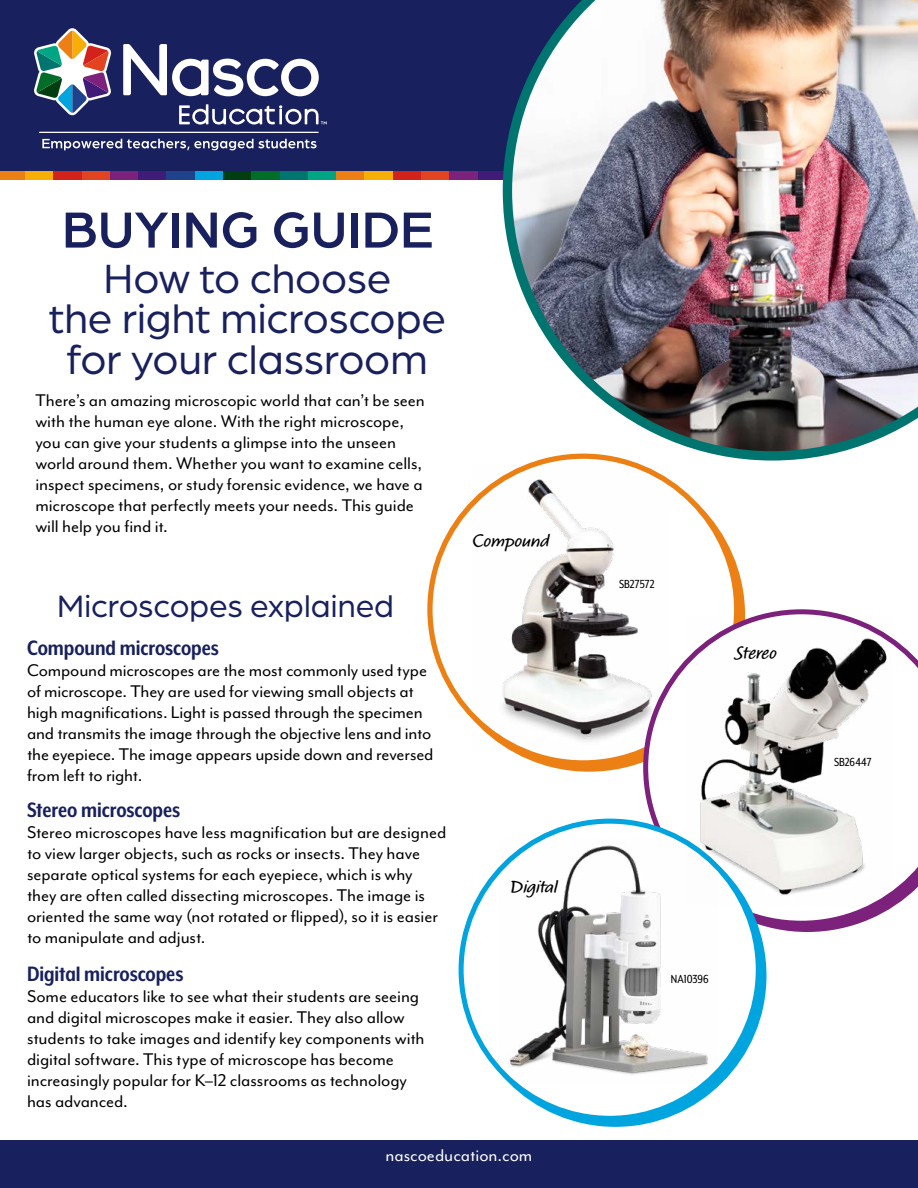
<style>
.page{position:relative;width:918px;height:1188px;background:#fff}
.page>*{position:absolute;margin:0;border:0;box-sizing:border-box;transform-origin:0 0}
.t1{font:500 54px "Arboria";color:#18205d}
.t2{font:43.5px/40.5px "Arboria";letter-spacing:-.005em;color:#18205d;text-align:center}
.t3{font:33px "Arboria";color:#18205d}
.t4{font:700 24px "Mr Eaves XL Mod Nar OT";letter-spacing:-.005em;color:#18205d}
.t5{font:19.5px/21px "Mr Eaves Mod OT";letter-spacing:-.005em;color:#000}
.t6{font:19.5px "Mr Eaves Mod OT";color:#fff}
.t7{font:600 18px "Calliope MVB";letter-spacing:-.01em;color:#000}
.t8{font:13.5px "Mr Eaves XL Mod Nar OT";letter-spacing:.005em;color:#000}
</style>
<div class="page">
<div style="left:0;top:143px;width:25px;height:37px;background:#ec8015"></div>
<div style="left:279px;top:143px;width:29px;height:37px;background:#00746f"></div>
<div style="left:25px;top:143px;width:29px;height:37px;background:#f7af07"></div>
<div style="left:308px;top:143px;width:28px;height:37px;background:#00a584"></div>
<div style="left:54px;top:143px;width:28px;height:37px;background:#d2221a"></div>
<div style="left:336px;top:143px;width:29px;height:37px;background:#ec8015"></div>
<div style="left:82px;top:143px;width:29px;height:37px;background:#e24321"></div>
<div style="left:365px;top:143px;width:28px;height:37px;background:#f7af07"></div>
<div style="left:110px;top:143px;width:28px;height:37px;background:#7c217c"></div>
<div style="left:393px;top:143px;width:28px;height:37px;background:#d2221a"></div>
<div style="left:138px;top:143px;width:29px;height:37px;background:#401b78"></div>
<div style="left:421px;top:143px;width:29px;height:37px;background:#e24321"></div>
<div style="left:167px;top:143px;width:28px;height:37px;background:#1f428d"></div>
<div style="left:450px;top:143px;width:28px;height:37px;background:#7c217c"></div>
<div style="left:195px;top:143px;width:28px;height:37px;background:#00a4df"></div>
<div style="left:478px;top:143px;width:28px;height:37px;background:#401b78"></div>
<div style="left:223px;top:143px;width:29px;height:37px;background:#003e11"></div>
<div style="left:252px;top:143px;width:28px;height:37px;background:#006e28"></div>
<div style="left:0;top:0;width:918px;height:171px;background:#18205d"></div>
<img style="left:503px;top:0;width:415px;height:461px">
<svg style="left:123px;top:44px;width:196px;height:52px"></svg>
<svg style="left:179px;top:104px;width:148px;height:21px"></svg>
<svg style="left:42px;top:139px;width:275px;height:11px"></svg>
<hr style="left:40px;top:132px;width:278px;height:1px;background:#fff">
<svg style="left:34px;top:28px;width:77px;height:87px"></svg>
<div style="left:0;top:1140px;width:918px;height:48px;background:#18205d"></div>
<div style="left:430px;top:456px;width:307px;height:307px;background:#fff;border-radius:50%"></div>
<img style="left:473px;top:465px;width:198px;height:285px">
<svg style="left:643px;top:609px;width:275px;height:317px"></svg>
<div style="left:461px;top:821px;width:297px;height:297px;background:#fff;border-radius:50%"></div>
<img style="left:688px;top:617px;width:203px;height:287px">
<img style="left:501px;top:838px;width:216px;height:245px">
<h1 class="t1" style="left:62px;top:193px;width:372px">BUYING GUIDE</h1>
<h2 class="t2" style="left:49px;top:256px;width:399px">How to choose<br>the right microscope for your classroom</h2>
<p class="t5" style="left:35px;top:390px;width:391px">There’s an amazing microscopic world that can’t be seen with the human eye alone. With the right microscope, you can give your students a glimpse into the unseen world around them. Whether you want to examine cells, inspect specimens, or study forensic evidence, we have a microscope that perfectly meets your needs. This guide will help you find it.</p>
<h3 class="t3" style="left:57px;top:585px;width:338px">Microscopes explained</h3>
<p class="t4" style="left:27px;top:635px;width:193px">Compound microscopes</p>
<p class="t5" style="left:27px;top:660px;width:408px">Compound microscopes are the most commonly used type of microscope. They are used for viewing small objects at high magnifications. Light is passed through the specimen and transmits the image through the objective lens and into the eyepiece. The image appears upside down and reversed from left to right.</p>
<p class="t4" style="left:27px;top:797px;width:155px">Stereo microscopes</p>
<p class="t5" style="left:27px;top:822px;width:421px">Stereo microscopes have less magnification but are designed to view larger objects, such as rocks or insects. They have separate optical systems for each eyepiece, which is why they are often called dissecting microscopes. The image is oriented the same way (not rotated or flipped), so it is easier to manipulate and adjust.</p>
<p class="t4" style="left:27px;top:961px;width:158px">Digital microscopes</p>
<p class="t5" style="left:27px;top:986px;width:399px">Some educators like to see what their students are seeing and digital microscopes make it easier. They also allow students to take images and identify key components with digital software. This type of microscope has become increasingly popular for K–12 classrooms as technology has advanced.</p>
<p class="t7" style="left:473px;top:530px;width:79px">Compound</p>
<p class="t7" style="left:511px;top:876px;width:49px">Digital</p>
<p class="t6" style="left:386px;top:1144px;width:148px">nascoeducation.com</p>
<p class="t8" style="left:619px;top:577px;width:37px">SB27572</p>
<p class="t7" style="left:735px;top:642px;width:43px">Stereo</p>
<p class="t8" style="left:834px;top:755px;width:39px">SB26447</p>
<p class="t8" style="left:671px;top:972px;width:39px">NA10396</p>
</div>
